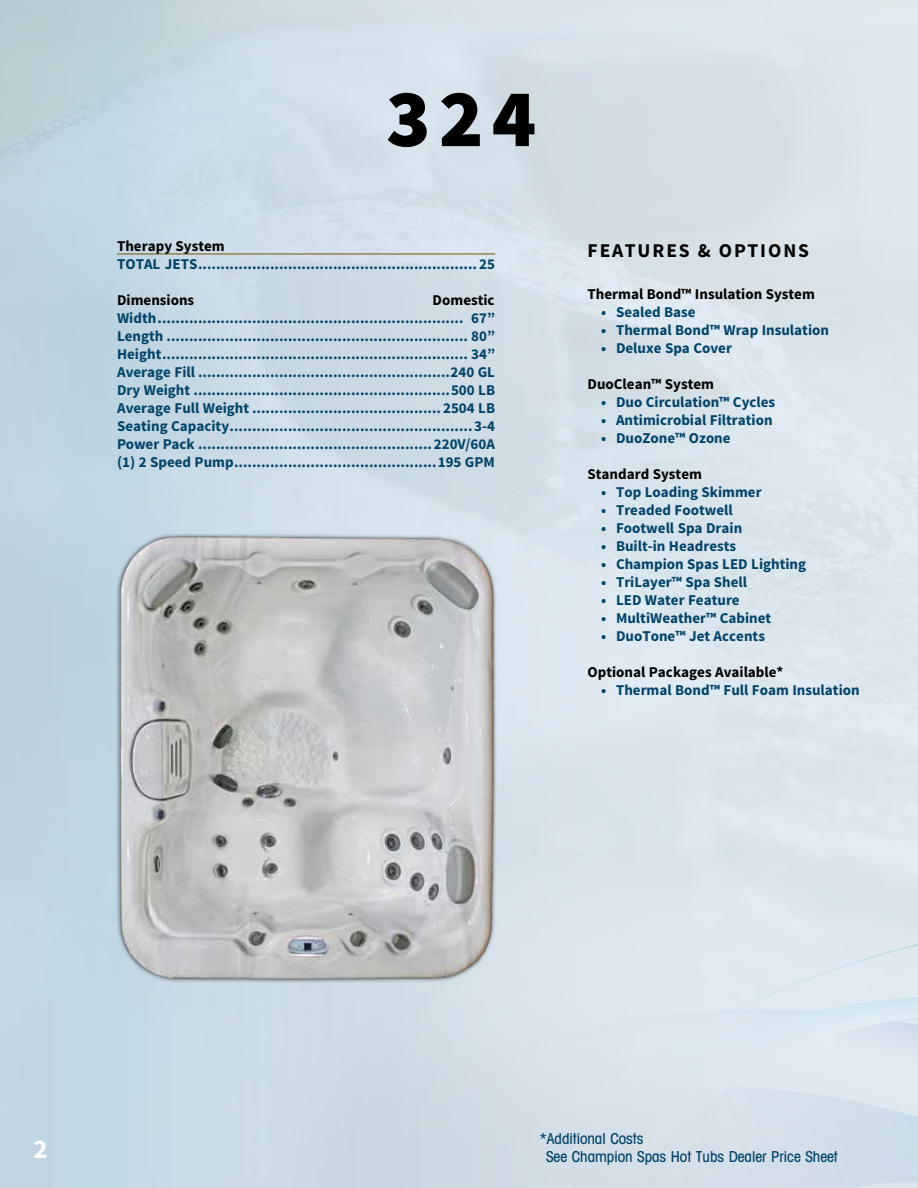
<style>
.page{position:relative;width:918px;height:1188px;background:#fff}
.page>*{position:absolute;margin:0;border:0;box-sizing:border-box;transform-origin:0 0}
.t1{font:900 82.5px "Source Sans Pro";color:#000}
.t2{font:700 27px "Source Sans Pro";color:#fff}
.t3{font:700 19.5px "Source Sans Pro";letter-spacing:.1em;color:#000}
.t4{font:700 15px/18px "Source Sans Pro";color:#00446a;text-align:justify}
.t5{font:700 15px "Source Sans Pro";color:#000}
.t6{font:500 condensed 15px/18px "Avant Garde IT Cby BT";color:#00446a}
</style>
<div class="page">
<div style="left:0;top:0;width:918px;height:1188px;background:linear-gradient(to right,#c0d5e0,#e1e7ed)"></div>
<svg style="left:474px;top:138px;width:444px;height:20px;background:#d6dfe6"></svg>
<svg style="left:474px;top:158px;width:444px;height:20px;background:#d6e0e7"></svg>
<svg style="left:474px;top:178px;width:444px;height:19px;background:#d6e0e7"></svg>
<svg style="left:474px;top:197px;width:444px;height:20px;background:#d6e0e7"></svg>
<div style="left:474px;top:217px;width:444px;height:20px;background:#d7e1e7"></div>
<div style="left:474px;top:237px;width:444px;height:20px;background:#dae3e9"></div>
<svg style="left:474px;top:257px;width:444px;height:867px;background:#d9e3ea"></svg>
<svg style="left:475px;top:277px;width:443px;height:20px;background:#d9e3ea"></svg>
<svg style="left:475px;top:297px;width:443px;height:19px;background:#d9e3eb"></svg>
<svg style="left:475px;top:316px;width:443px;height:20px;background:#d8e2ea"></svg>
<svg style="left:475px;top:336px;width:443px;height:20px;background:#d7e2e9"></svg>
<svg style="left:475px;top:356px;width:443px;height:20px;background:#d8e2ea"></svg>
<svg style="left:475px;top:376px;width:443px;height:20px;background:#d7e2e9"></svg>
<svg style="left:475px;top:396px;width:443px;height:20px;background:#d8e3eb"></svg>
<svg style="left:475px;top:416px;width:443px;height:19px;background:#d9e4ec"></svg>
<svg style="left:475px;top:435px;width:443px;height:20px;background:#d9e4ec"></svg>
<svg style="left:475px;top:455px;width:443px;height:705px;background:#d9e4ec"></svg>
<svg style="left:476px;top:475px;width:442px;height:20px;background:#d9e4ec"></svg>
<svg style="left:476px;top:495px;width:442px;height:20px;background:#d8e4eb"></svg>
<div style="left:476px;top:515px;width:442px;height:20px;background:#d8e3eb"></div>
<div style="left:517px;top:535px;width:401px;height:20px;background:#d9e4ed"></div>
<div style="left:517px;top:555px;width:401px;height:19px;background:#dbe6ee"></div>
<div style="left:517px;top:574px;width:401px;height:20px;background:#dce6ed"></div>
<div style="left:517px;top:594px;width:401px;height:20px;background:#dce6ed"></div>
<div style="left:517px;top:614px;width:401px;height:20px;background:#dde7ee"></div>
<svg style="left:476px;top:634px;width:442px;height:554px;background:#d5e0e9"></svg>
<div style="left:517px;top:654px;width:401px;height:20px;background:#dee8f1"></div>
<div style="left:517px;top:674px;width:401px;height:19px;background:#dee8f1"></div>
<div style="left:517px;top:693px;width:401px;height:20px;background:#dfe9f1"></div>
<div style="left:483px;top:718px;width:435px;height:402px;background:#dbe6ed"></div>
<hr style="left:117px;top:254px;width:378px;height:1px;background:#765204">
<img style="left:95px;top:517px;width:422px;height:477px">
<h1 class="t1" style="left:386px;top:65px;width:152px">324</h1>
<p class="t5" style="left:117px;top:237px;width:109px">Therapy System</p>
<p class="t4" style="left:117px;top:256px;width:379px">TOTAL JETS.............................................................. 25</p>
<p class="t5" style="left:117px;top:291px;width:79px">Dimensions</p>
<p class="t5" style="left:433px;top:291px;width:64px">Domestic</p>
<p class="t4" style="left:117px;top:310px;width:380px">Width.................................................................... 67” Length ................................................................... 80” Height.................................................................... 34” Average Fill ........................................................240 GL Dry Weight .........................................................500 LB Average Full Weight .......................................... 2504 LB Seating Capacity......................................................3-4<br>Power Pack ....................................................220V/60A (1) 2 Speed Pump.............................................195 GPM</p>
<h3 class="t3" style="left:588px;top:238px;width:223px">FEATURES &amp; OPTIONS</h3>
<p class="t5" style="left:588px;top:285px;width:229px">Thermal Bond™ Insulation System</p>
<p class="t4" style="left:601px;top:304px;width:96px">• Sealed Base</p>
<p class="t4" style="left:601px;top:322px;width:230px">• Thermal Bond™ Wrap Insulation</p>
<p class="t4" style="left:601px;top:340px;width:133px">• Deluxe Spa Cover</p>
<p class="t5" style="left:588px;top:375px;width:128px">DuoClean™ System</p>
<p class="t4" style="left:601px;top:394px;width:176px">• Duo Circulation™ Cycles</p>
<p class="t4" style="left:601px;top:412px;width:173px">• Antimicrobial Filtration</p>
<p class="t4" style="left:601px;top:430px;width:131px">• DuoZone™ Ozone</p>
<p class="t5" style="left:588px;top:465px;width:116px">Standard System</p>
<p class="t4" style="left:601px;top:484px;width:162px">• Top Loading Skimmer</p>
<p class="t4" style="left:601px;top:502px;width:133px">• Treaded Footwell</p>
<p class="t4" style="left:601px;top:520px;width:143px">• Footwell Spa Drain</p>
<p class="t4" style="left:601px;top:538px;width:137px">• Built-in Headrests</p>
<p class="t4" style="left:601px;top:556px;width:207px">• Champion Spas LED Lighting</p>
<p class="t4" style="left:601px;top:574px;width:148px">• TriLayer™ Spa Shell</p>
<p class="t4" style="left:601px;top:592px;width:140px">• LED Water Feature</p>
<p class="t4" style="left:601px;top:610px;width:172px">• MultiWeather™ Cabinet</p>
<p class="t4" style="left:601px;top:628px;width:165px">• DuoTone™ Jet Accents</p>
<p class="t5" style="left:588px;top:663px;width:197px">Optional Packages Available*</p>
<p class="t4" style="left:601px;top:682px;width:260px">• Thermal Bond™ Full Foam Insulation</p>
<h2 class="t2" style="left:33px;top:1131px;width:16px">2</h2>
<p class="t6" style="left:546px;top:1130px;width:293px;text-indent:-7px">*Additional Costs<br>See Champion Spas Hot Tubs Dealer Price Sheet</p>
</div>
